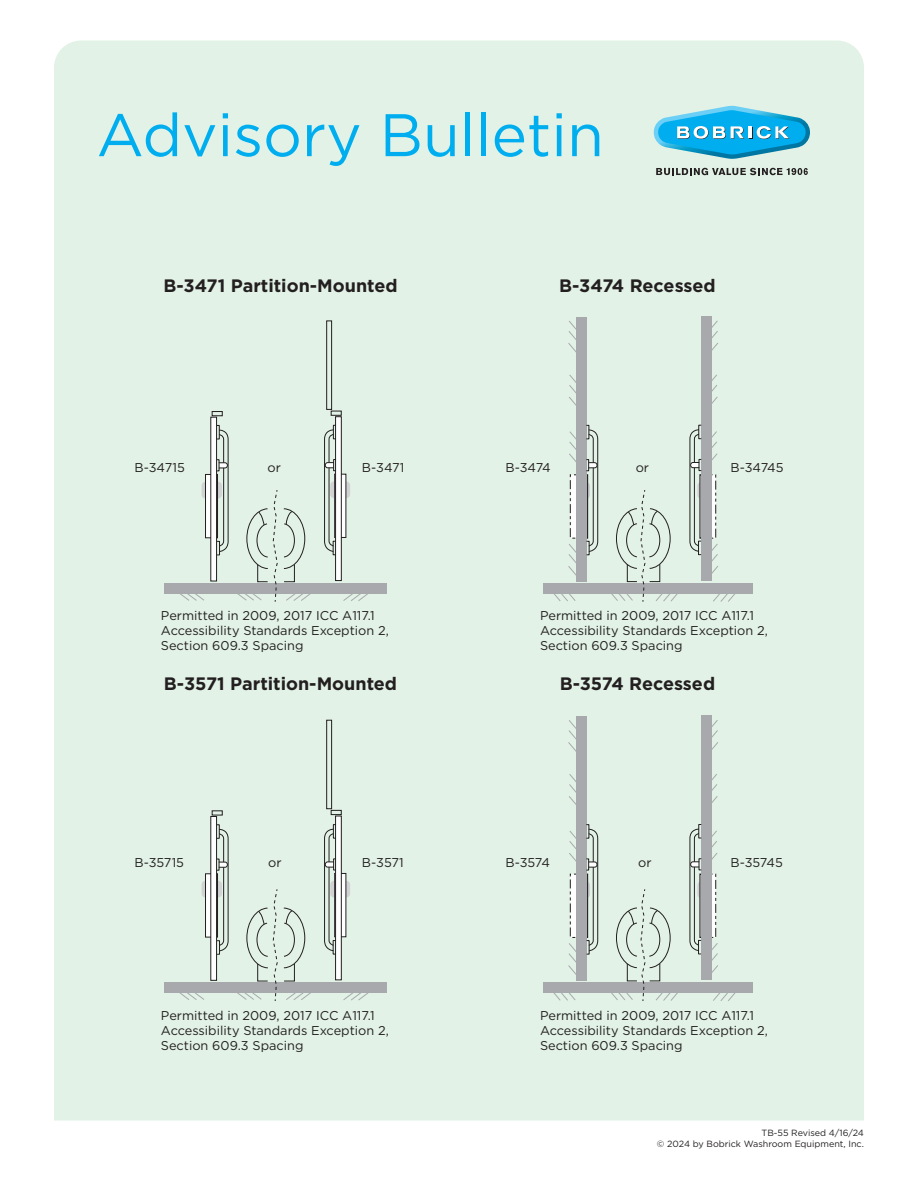
<style>
.page{position:relative;width:918px;height:1188px;background:#fff}
.page>*{position:absolute;margin:0;border:0;box-sizing:border-box;transform-origin:0 0}
.t1{font:60px "Gotham";color:#00aeef}
.subheading{font:700 18px "Gotham";color:#231f20}
.body_text{font:12.75px/15px "Gotham";color:#231f20}
.t2{font:9px/10.5px "Gotham";color:#231f20;text-align:right}
</style>
<div class="page">
<div style="left:54px;top:40px;width:810px;height:1080px;background:#e2f2e6"></div>
<svg style="left:656px;top:168px;width:152px;height:7px"></svg>
<svg style="left:654px;top:106px;width:156px;height:53px;background:#58c1e4"></svg>
<div style="left:543px;top:983px;width:209px;height:10px;background:#a8a9ad"></div>
<div style="left:701px;top:716px;width:10px;height:264px;background:#a8a9ad"></div>
<svg style="left:711px;top:773px;width:7px;height:36px"></svg>
<svg style="left:712px;top:993px;width:28px;height:9px"></svg>
<div style="left:576px;top:716px;width:11px;height:265px;background:#a8a9ad"></div>
<svg style="left:711px;top:719px;width:8px;height:37px"></svg>
<svg style="left:568px;top:773px;width:8px;height:37px"></svg>
<svg style="left:567px;top:719px;width:9px;height:37px"></svg>
<svg style="left:549px;top:993px;width:27px;height:8px"></svg>
<svg style="left:606px;top:889px;width:76px;height:113px;background:#d3e1d7"></svg>
<div style="left:698px;top:824px;width:3px;height:14px;border:1px solid #231f20"></div>
<div style="left:586px;top:824px;width:3px;height:15px;border:1px solid #231f20"></div>
<svg style="left:689px;top:828px;width:30px;height:151px"></svg>
<svg style="left:567px;top:828px;width:31px;height:151px"></svg>
<div style="left:211px;top:816px;width:6px;height:164px;background:#fff"></div>
<div style="left:210px;top:816px;width:7px;height:165px;border:1px solid #231f20"></div>
<div style="left:336px;top:816px;width:5px;height:164px;background:#fff"></div>
<div style="left:335px;top:816px;width:7px;height:164px;border:1px solid #231f20"></div>
<div style="left:164px;top:983px;width:223px;height:10px;background:#a8a9ad"></div>
<svg style="left:343px;top:993px;width:27px;height:8px"></svg>
<svg style="left:178px;top:993px;width:27px;height:8px"></svg>
<div style="left:331px;top:810px;width:11px;height:5px;border:1px solid #231f20"></div>
<div style="left:326px;top:720px;width:6px;height:89px;border:1px solid #231f20"></div>
<svg style="left:235px;top:889px;width:77px;height:112px;background:#d3e0d7"></svg>
<div style="left:333px;top:824px;width:3px;height:15px;border:1px solid #231f20"></div>
<div style="left:333px;top:940px;width:3px;height:14px;border:1px solid #231f20"></div>
<div style="left:217px;top:824px;width:3px;height:15px;border:1px solid #231f20"></div>
<div style="left:217px;top:940px;width:3px;height:15px;border:1px solid #231f20"></div>
<svg style="left:324px;top:828px;width:26px;height:123px"></svg>
<svg style="left:202px;top:829px;width:27px;height:123px"></svg>
<div style="left:543px;top:583px;width:209px;height:11px;background:#a8a9ad"></div>
<div style="left:701px;top:316px;width:10px;height:265px;background:#a8a9ad"></div>
<svg style="left:711px;top:374px;width:7px;height:36px"></svg>
<svg style="left:712px;top:594px;width:28px;height:9px"></svg>
<div style="left:576px;top:317px;width:11px;height:264px;background:#a8a9ad"></div>
<svg style="left:711px;top:320px;width:8px;height:36px"></svg>
<svg style="left:568px;top:374px;width:8px;height:36px"></svg>
<svg style="left:567px;top:320px;width:9px;height:36px"></svg>
<svg style="left:549px;top:594px;width:27px;height:8px"></svg>
<svg style="left:606px;top:490px;width:76px;height:112px;background:#d3e1d7"></svg>
<div style="left:698px;top:425px;width:3px;height:14px;border:1px solid #231f20"></div>
<div style="left:586px;top:425px;width:3px;height:14px;border:1px solid #231f20"></div>
<svg style="left:689px;top:429px;width:30px;height:150px"></svg>
<svg style="left:567px;top:429px;width:31px;height:150px"></svg>
<div style="left:211px;top:417px;width:6px;height:164px;background:#fff"></div>
<div style="left:210px;top:417px;width:7px;height:164px;border:1px solid #231f20"></div>
<div style="left:336px;top:417px;width:5px;height:164px;background:#fff"></div>
<div style="left:335px;top:416px;width:7px;height:165px;border:1px solid #231f20"></div>
<div style="left:164px;top:583px;width:223px;height:11px;background:#a8a9ad"></div>
<svg style="left:343px;top:594px;width:27px;height:8px"></svg>
<svg style="left:178px;top:594px;width:27px;height:7px"></svg>
<div style="left:331px;top:411px;width:11px;height:5px;border:1px solid #231f20"></div>
<div style="left:212px;top:411px;width:11px;height:5px;border:1px solid #231f20"></div>
<div style="left:326px;top:321px;width:6px;height:89px;border:1px solid #231f20"></div>
<svg style="left:235px;top:490px;width:77px;height:112px;background:#d3e0d7"></svg>
<div style="left:333px;top:425px;width:3px;height:14px;border:1px solid #231f20"></div>
<div style="left:333px;top:541px;width:3px;height:14px;border:1px solid #231f20"></div>
<div style="left:217px;top:425px;width:3px;height:14px;border:1px solid #231f20"></div>
<div style="left:217px;top:541px;width:3px;height:14px;border:1px solid #231f20"></div>
<svg style="left:324px;top:429px;width:26px;height:123px"></svg>
<svg style="left:202px;top:429px;width:27px;height:123px"></svg>
<h1 class="t1" style="left:97px;top:97px;width:509px">Advisory Bulletin</h1>
<p class="subheading" style="left:163px;top:273px;width:236px">B-3471 Partition-Mounted</p>
<p class="subheading" style="left:559px;top:273px;width:158px">B-3474 Recessed</p>
<p class="body_text" style="left:135px;top:460px;width:52px">B-34715</p>
<p class="body_text" style="left:268px;top:460px;width:15px">or</p>
<p class="body_text" style="left:362px;top:460px;width:44px">B-3471</p>
<p class="body_text" style="left:505px;top:460px;width:47px">B-3474</p>
<p class="body_text" style="left:636px;top:460px;width:15px">or</p>
<p class="body_text" style="left:730px;top:460px;width:55px">B-34745</p>
<p class="body_text" style="left:161px;top:608px;width:230px">Permitted in 2009, 2017 ICC A117.1<br>Accessibility Standards Exception 2,<br>Section 609.3 Spacing</p>
<p class="body_text" style="left:540px;top:608px;width:230px">Permitted in 2009, 2017 ICC A117.1<br>Accessibility Standards Exception 2,<br>Section 609.3 Spacing</p>
<p class="subheading" style="left:164px;top:671px;width:235px">B-3571 Partition-Mounted</p>
<p class="subheading" style="left:560px;top:671px;width:157px">B-3574 Recessed</p>
<p class="body_text" style="left:135px;top:855px;width:51px">B-35715</p>
<p class="body_text" style="left:268px;top:855px;width:15px">or</p>
<p class="body_text" style="left:362px;top:855px;width:43px">B-3571</p>
<p class="body_text" style="left:505px;top:855px;width:46px">B-3574</p>
<p class="body_text" style="left:638px;top:855px;width:15px">or</p>
<p class="body_text" style="left:731px;top:855px;width:54px">B-35745</p>
<p class="body_text" style="left:161px;top:1007px;width:230px">Permitted in 2009, 2017 ICC A117.1<br>Accessibility Standards Exception 2,<br>Section 609.3 Spacing</p>
<p class="body_text" style="left:540px;top:1007px;width:230px">Permitted in 2009, 2017 ICC A117.1<br>Accessibility Standards Exception 2,<br>Section 609.3 Spacing</p>
<p class="t2" style="left:657px;top:1128px;width:209px">TB-55 Revised 4/16/24<br>© 2024 by Bobrick Washroom Equipment, Inc.</p>
</div>
